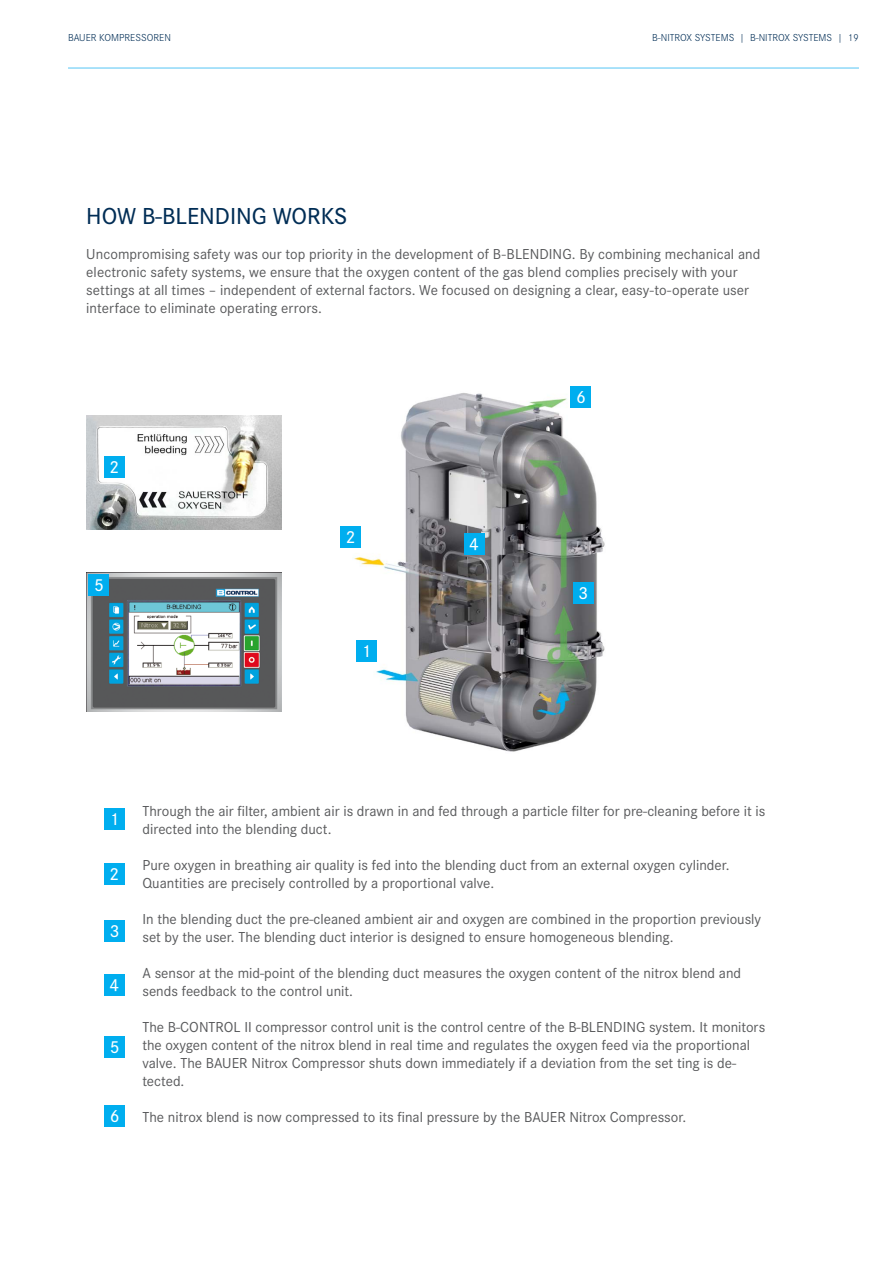
<style>
.page{position:relative;width:893px;height:1263px;background:#fff}
.page>*{position:absolute;margin:0;border:0;box-sizing:border-box;transform-origin:0 0}
.t1{font:500 24px "Corporate S";color:#002d55}
.t2{font:500 18px "Corporate S";color:#fff}
.t3{font:15px/18px "Corporate S";color:#58595b}
.t4{font:300 10.5px "Corporate S";color:#002d55}
</style>
<div class="page">
<hr style="left:68px;top:67px;width:791px;height:2px;background:#8ed8f8">
<img style="left:340px;top:386px;width:265px;height:366px">
<img style="left:86px;top:416px;width:196px;height:113px">
<img style="left:86px;top:572px;width:196px;height:139px">
<div style="left:571px;top:386px;width:20px;height:21px;background:#00aeef"></div>
<div style="left:105px;top:1106px;width:20px;height:21px;background:#00aeef"></div>
<div style="left:356px;top:640px;width:20px;height:21px;background:#00aeef"></div>
<div style="left:341px;top:527px;width:20px;height:21px;background:#00aeef"></div>
<div style="left:89px;top:575px;width:20px;height:21px;background:#00aeef"></div>
<div style="left:464px;top:533px;width:20px;height:21px;background:#00aeef"></div>
<div style="left:573px;top:582px;width:20px;height:21px;background:#00aeef"></div>
<div style="left:105px;top:920px;width:20px;height:21px;background:#00aeef"></div>
<div style="left:104px;top:975px;width:20px;height:21px;background:#00aeef"></div>
<div style="left:104px;top:864px;width:20px;height:21px;background:#00aeef"></div>
<div style="left:104px;top:808px;width:20px;height:21px;background:#00aeef"></div>
<div style="left:104px;top:456px;width:20px;height:21px;background:#00aeef"></div>
<div style="left:105px;top:1036px;width:20px;height:21px;background:#00aeef"></div>
<p class="t4" style="left:68px;top:30px;width:104px">BAUER KOMPRESSOREN</p>
<p class="t4" style="left:652px;top:30px;width:208px">B-NITROX SYSTEMS | B-NITROX SYSTEMS | 19</p>
<h1 class="t1" style="left:86px;top:198px;width:262px">HOW B-BLENDING WORKS</h1>
<p class="t3" style="left:86px;top:244px;width:676px">Uncompromising safety was our top priority in the development of B-BLENDING. By combining mechanical and electronic safety systems, we ensure that the oxygen content of the gas blend complies precisely with your settings at all times – independent of external factors. We focused on designing a clear, easy-to-operate user interface to eliminate operating errors.</p>
<p class="t2" style="left:109px;top:453px;width:11px">2</p>
<p class="t2" style="left:94px;top:572px;width:11px">5</p>
<p class="t2" style="left:346px;top:524px;width:11px">2</p>
<p class="t2" style="left:361px;top:637px;width:11px">1</p>
<p class="t2" style="left:469px;top:530px;width:11px">4</p>
<p class="t2" style="left:576px;top:383px;width:11px">6</p>
<p class="t2" style="left:578px;top:579px;width:11px">3</p>
<p class="t2" style="left:109px;top:805px;width:11px">1</p>
<p class="t2" style="left:109px;top:861px;width:11px">2</p>
<p class="t2" style="left:110px;top:917px;width:11px">3</p>
<p class="t2" style="left:109px;top:971px;width:11px">4</p>
<p class="t2" style="left:110px;top:1033px;width:11px">5</p>
<p class="t2" style="left:110px;top:1103px;width:11px">6</p>
<p class="t3" style="left:142px;top:801px;width:625px">Through the air filter, ambient air is drawn in and fed through a particle filter for pre-cleaning before it is directed into the blending duct.</p>
<p class="t3" style="left:142px;top:855px;width:589px">Pure oxygen in breathing air quality is fed into the blending duct from an external oxygen cylinder.<br>Quantities are precisely controlled by a proportional valve.</p>
<p class="t3" style="left:142px;top:909px;width:620px">In the blending duct the pre-cleaned ambient air and oxygen are combined in the proportion previously set by the user. The blending duct interior is designed to ensure homogeneous blending.</p>
<p class="t3" style="left:142px;top:963px;width:600px">A sensor at the mid-point of the blending duct measures the oxygen content of the nitrox blend and sends feedback to the control unit.</p>
<p class="t3" style="left:142px;top:1017px;width:624px">The B-CONTROL II compressor control unit is the control centre of the B-BLENDING system. It monitors the oxygen content of the nitrox blend in real time and regulates the oxygen feed via the proportional valve. The BAUER Nitrox Compressor shuts down immediately if a deviation from the set ting is de&shy;tected.</p>
<p class="t3" style="left:142px;top:1107px;width:545px">The nitrox blend is now compressed to its final pressure by the BAUER Nitrox Compressor.</p>
</div>
